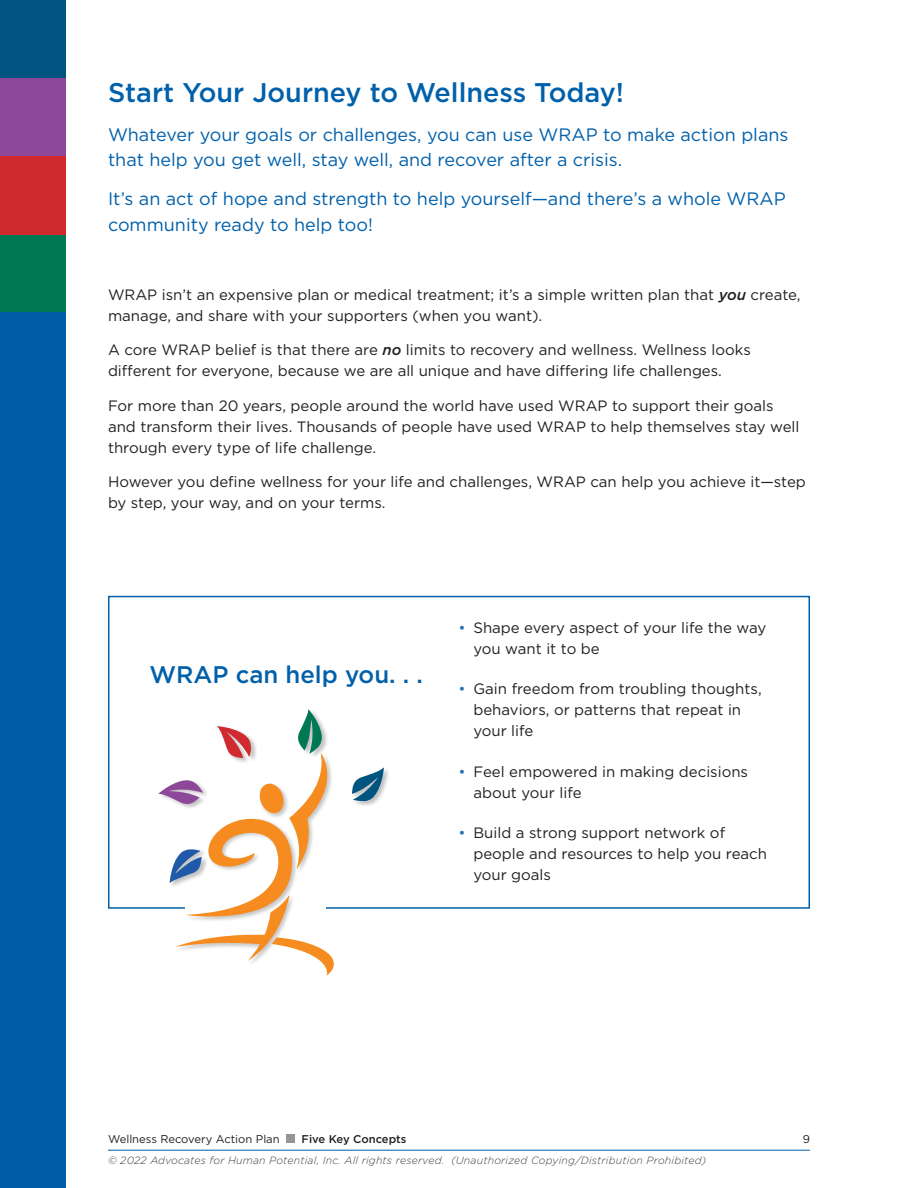
<style>
.page{position:relative;width:918px;height:1188px;background:#fff}
.page>*{position:absolute;margin:0;border:0;box-sizing:border-box;transform-origin:0 0}
.t1{font:500 27px "Gotham";color:#0060aa}
.t2{font:500 24px "Gotham";color:#0060aa}
.body_text{font:18px/25.5px "Gotham";color:#0060aa}
.body_text-2{font:15px/21px "Gotham";color:#231f20}
.t3{font:11.25px "Gotham";color:#231f20}
.t4{font:500 11.25px "Gotham";color:#231f20}
.t5{font:italic 300 10.5px "Gotham";letter-spacing:.02em;color:#3e3e3f}
.s1{font-weight:500;font-style:italic}
.s2{color:#2c72b3}
</style>
<div class="page">
<div style="left:287px;top:1135px;width:8px;height:8px;background:#939598"></div>
<div style="left:0;top:234px;width:66px;height:79px;background:#007854"></div>
<div style="left:0;top:156px;width:66px;height:78px;background:#d02a2f"></div>
<div style="left:0;top:76px;width:66px;height:80px;background:#8e489a"></div>
<div style="left:0;top:0;width:66px;height:78px;background:#005480"></div>
<div style="left:0;top:313px;width:66px;height:875px;background:#015ca6"></div>
<hr style="left:108px;top:1150px;width:702px;height:1px;background:#015dab">
<div style="left:108px;top:596px;width:702px;height:313px;border:2px solid #0060aa"></div>
<div style="left:352px;top:767px;width:39px;height:40px;background:#231f20;opacity:.27"></div>
<svg style="left:352px;top:768px;width:32px;height:33px"></svg>
<svg style="left:158px;top:709px;width:177px;height:266px"></svg>
<h1 class="t1" style="left:108px;top:75px;width:518px">Start Your Journey to Wellness Today!</h1>
<p class="body_text" style="left:108px;top:121px;width:682px">Whatever your goals or challenges, you can use WRAP to make action plans that help you get well, stay well, and recover after a crisis.</p>
<p class="body_text" style="left:108px;top:186px;width:679px">It’s an act of hope and strength to help yourself—and there’s a whole WRAP community ready to help too!</p>
<p class="body_text-2" style="left:108px;top:284px;width:694px">WRAP isn’t an expensive plan or medical treatment; it’s a simple written plan that <span class="s1">you</span> create, manage, and share with your supporters (when you want).</p>
<p class="body_text-2" style="left:108px;top:339px;width:644px">A core WRAP belief is that there are <span class="s1">no</span> limits to recovery and wellness. Wellness looks different for everyone, because we are all unique and have differing life challenges.</p>
<p class="body_text-2" style="left:108px;top:395px;width:693px">For more than 20 years, people around the world have used WRAP to support their goals and transform their lives. Thousands of people have used WRAP to help themselves stay well through every type of life challenge.</p>
<p class="body_text-2" style="left:108px;top:471px;width:699px">However you define wellness for your life and challenges, WRAP can help you achieve it—step by step, your way, and on your terms.</p>
<h1 class="t2" style="left:149px;top:659px;width:275px">WRAP can help you. . .</h1>
<p class="body_text-2" style="left:473px;top:617px;width:294px;text-indent:-15px"><span class="s2">•</span> Shape every aspect of your life the way you want it to be</p>
<p class="body_text-2" style="left:473px;top:678px;width:290px;text-indent:-15px"><span class="s2">•</span> Gain freedom from troubling thoughts, behaviors, or patterns that repeat in your life</p>
<p class="body_text-2" style="left:473px;top:761px;width:276px;text-indent:-15px"><span class="s2">•</span> Feel empowered in making decisions about your life</p>
<p class="body_text-2" style="left:473px;top:822px;width:295px;text-indent:-15px"><span class="s2">•</span> Build a strong support network of people and resources to help you reach your goals</p>
<p class="t3" style="left:108px;top:1132px;width:173px">Wellness Recovery Action Plan</p>
<p class="t4" style="left:302px;top:1132px;width:106px">Five Key Concepts</p>
<p class="t3" style="left:803px;top:1132px;width:9px">9</p>
<p class="t5" style="left:108px;top:1154px;width:600px">© 2022 Advocates for Human Potential, Inc. All rights reserved. (Unauthorized Copying/Distribution Prohibited)</p>
</div>
